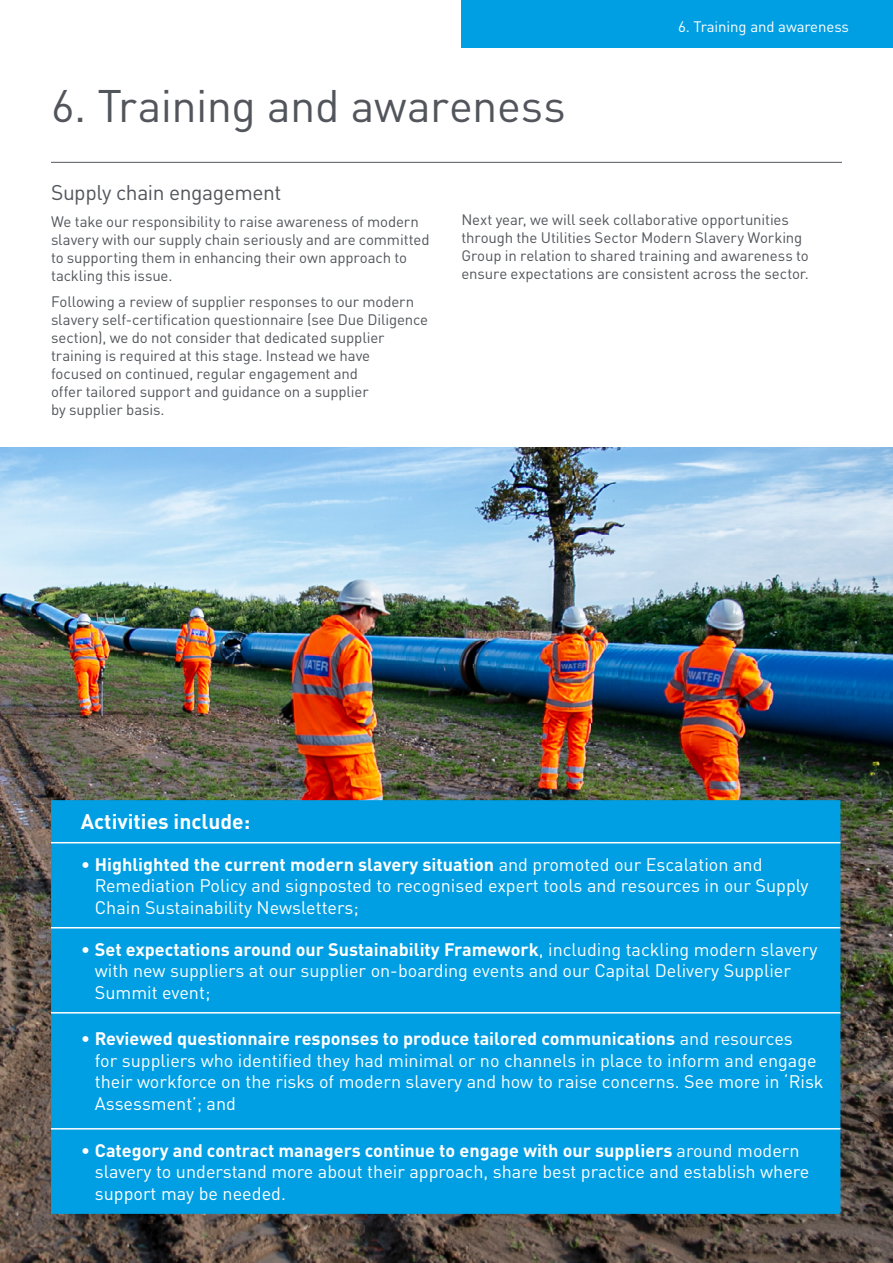
<style>
.page{position:relative;width:893px;height:1263px;background:#fff}
.page>*{position:absolute;margin:0;border:0;box-sizing:border-box;transform-origin:0 0}
.t1{font:45px "DINOT";letter-spacing:-.01em;color:#52555b}
.t2{font:21px "DINOT";letter-spacing:-.02em;color:#52555b}
.t3{font:700 21px "DINOT";color:#fff}
.t4{font:18px/21.6px "DINOT";color:#fff}
.t5{font:15px/18px "DINOT";letter-spacing:-.01em;color:#52555b}
.t6{font:15px "DINOT";letter-spacing:-.005em;color:#fff}
.s1{font-weight:700}
</style>
<div class="page">
<div style="left:461px;top:0;width:432px;height:47px;background:#009fe3"></div>
<hr style="left:51px;top:162px;width:791px;height:1px;background:#52555b">
<img style="left:0;top:447px;width:893px;height:816px">
<div style="left:51px;top:800px;width:789px;height:414px;background:#009fe3"></div>
<hr style="left:51px;top:842px;width:789px;height:1px;background:#fff">
<hr style="left:51px;top:927px;width:789px;height:1px;background:#fff">
<hr style="left:51px;top:1012px;width:789px;height:1px;background:#fff">
<hr style="left:51px;top:1128px;width:789px;height:1px;background:#fff">
<h1 class="t1" style="left:51px;top:78px;width:516px">6. Training and awareness</h1>
<p class="t6" style="left:678px;top:17px;width:172px">6. Training and awareness</p>
<p class="t2" style="left:51px;top:179px;width:232px">Supply chain engagement</p>
<p class="t5" style="left:51px;top:212px;width:380px">We take our responsibility to raise awareness of modern slavery with our supply chain seriously and are committed to supporting them in enhancing their own approach to tackling this issue.</p>
<p class="t5" style="left:51px;top:292px;width:379px">Following a review of supplier responses to our modern slavery self-certification questionnaire (see Due Diligence section), we do not consider that dedicated supplier training is required at this stage. Instead we have<br>focused on continued, regular engagement and<br>offer tailored support and guidance on a supplier<br>by supplier basis.</p>
<p class="t5" style="left:461px;top:211px;width:349px">Next year, we will seek collaborative opportunities through the Utilities Sector Modern Slavery Working Group in relation to shared training and awareness to ensure expectations are consistent across the sector.</p>
<p class="t3" style="left:81px;top:808px;width:171px">Activities include:</p>
<p class="t4" style="left:95px;top:853px;width:715px;text-indent:-14px">• <span class="s1">Highlighted the current modern slavery situation</span> and promoted our Escalation and<br>Remediation Policy and signposted to recognised expert tools and resources in our Supply<br>Chain Sustainability Newsletters;</p>
<p class="t4" style="left:95px;top:938px;width:724px;text-indent:-14px">• <span class="s1">Set expectations around our Sustainability Framework</span>, including tackling modern slavery with new suppliers at our supplier on-boarding events and our Capital Delivery Supplier<br>Summit event;</p>
<p class="t4" style="left:95px;top:1028px;width:730px;text-indent:-14px">• <span class="s1">Reviewed questionnaire responses to produce tailored communications</span> and resources<br>for suppliers who identified they had minimal or no channels in place to inform and engage their workforce on the risks of modern slavery and how to raise concerns. See more in ‘Risk Assessment’; and</p>
<p class="t4" style="left:95px;top:1139px;width:716px;text-indent:-14px">• <span class="s1">Category and contract managers continue to engage with our suppliers</span> around modern slavery to understand more about their approach, share best practice and establish where support may be needed.</p>
</div>
